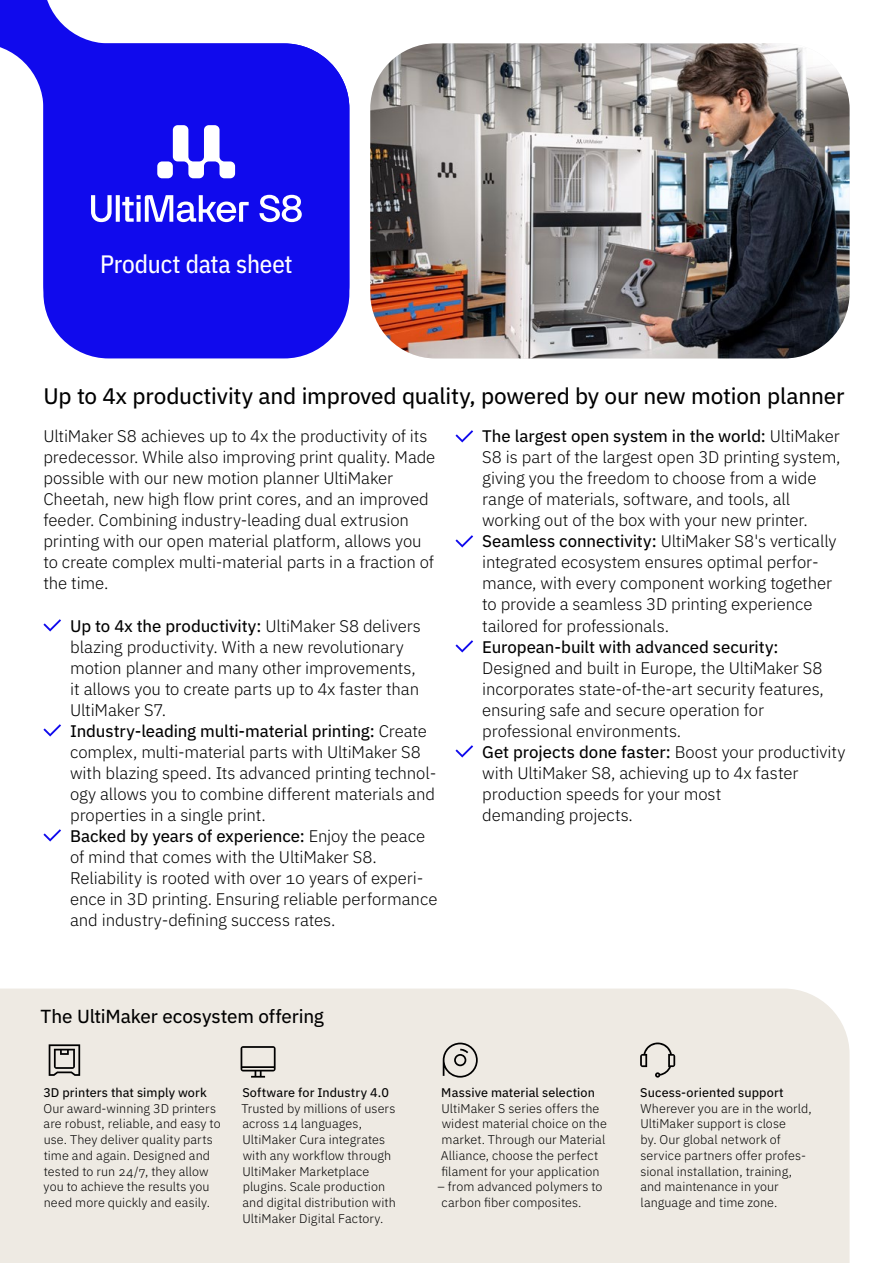
<style>
.page{position:relative;width:893px;height:1263px;background:#fff}
.page>*{position:absolute;margin:0;border:0;box-sizing:border-box;transform-origin:0 0}
.t1{font:25.2px "IBM Plex Sans Cond Text";letter-spacing:-.01em;color:#fff}
.t2{font:22.5px "IBM Plex Sans Text";letter-spacing:-.01em;color:#000}
.t3{font:18.9px "IBM Plex Sans Text";letter-spacing:-.005em;color:#000}
.t4{font:300 16.8px/21px "IBM Plex Sans";letter-spacing:-.005em;color:#000}
.t5{font:16.8px "IBM Plex Sans Text";letter-spacing:-.005em;color:#000}
.t6{font:300 12.6px/15.8px "IBM Plex Sans";letter-spacing:.005em;color:#000}
.t7{font:12.6px "IBM Plex Sans Text";letter-spacing:.01em;color:#000}
.s1{font-family:"IBM Plex Sans";font-weight:300}
.s2{font-family:"IBM Plex Sans Text";font-weight:400}
</style>
<div class="page">
<div style="left:0;top:988px;width:849px;height:275px;background:#eeeae3"></div>
<img style="left:370px;top:43px;width:479px;height:315px">
<svg style="left:0;top:0;width:349px;height:349px"></svg>
<div style="left:43px;top:43px;width:306px;height:315px;background:#100aed;border-radius:65px"></div>
<svg style="left:640px;top:1042px;width:35px;height:35px"></svg>
<svg style="left:49px;top:1044px;width:31px;height:32px"></svg>
<svg style="left:241px;top:1046px;width:35px;height:31px"></svg>
<svg style="left:443px;top:1042px;width:35px;height:35px"></svg>
<svg style="left:43px;top:619px;width:18px;height:12px"></svg>
<svg style="left:43px;top:724px;width:18px;height:12px"></svg>
<svg style="left:43px;top:829px;width:18px;height:12px"></svg>
<svg style="left:455px;top:430px;width:18px;height:12px"></svg>
<svg style="left:455px;top:535px;width:18px;height:12px"></svg>
<svg style="left:455px;top:640px;width:18px;height:12px"></svg>
<svg style="left:455px;top:745px;width:18px;height:12px"></svg>
<svg style="left:91px;top:125px;width:211px;height:97px"></svg>
<h1 class="t1" style="left:100px;top:245px;width:194px">Product data sheet</h1>
<h2 class="t2" style="left:43px;top:378px;width:802px">Up to 4x productivity and improved quality, powered by our new motion planner</h2>
<p class="t4" style="left:43px;top:425px;width:393px">UltiMaker S8 achieves up to 4x the productivity of its predecessor. While also improving print quality. Made possible with our new motion planner UltiMaker Cheetah, new high flow print cores, and an improved feeder. Combining industry-leading dual extrusion printing with our open material platform, allows you to create complex multi-material parts in a fraction of the time.</p>
<p class="t5" style="left:70px;top:613px;width:352px">Up to 4x the productivity: <span class="s1">UltiMaker S8 delivers</span></p>
<p class="t4" style="left:70px;top:635px;width:351px">blazing productivity. With a new revolutionary motion planner and many other improvements, it allows you to create parts up to 4x faster than UltiMaker S7.</p>
<p class="t5" style="left:70px;top:718px;width:358px">Industry-leading multi-material printing: <span class="s1">Create</span></p>
<p class="t4" style="left:70px;top:740px;width:368px">complex, multi-material parts with UltiMaker S8 with blazing speed. Its advanced printing technol&shy;ogy allows you to combine different materials and properties in a single print.</p>
<p class="t5" style="left:70px;top:823px;width:357px">Backed by years of experience: <span class="s1">Enjoy the peace</span></p>
<p class="t4" style="left:70px;top:845px;width:369px">of mind that comes with the UltiMaker S8.<br>Reliability is rooted with over 10 years of experi&shy;ence in 3D printing. Ensuring reliable performance and industry-defining success rates.</p>
<p class="t5" style="left:482px;top:424px;width:359px">The largest open system in the world: <span class="s1">UltiMaker</span></p>
<p class="t4" style="left:482px;top:446px;width:360px">S8 is part of the largest open 3D printing system, giving you the freedom to choose from a wide range of materials, software, and tools, all working out of the box with your new printer.<br><span class="s2">Seamless connectivity:</span> UltiMaker S8's vertically integrated ecosystem ensures optimal perfor&shy;mance, with every component working together to provide a seamless 3D printing experience tailored for professionals.</p>
<p class="t5" style="left:482px;top:634px;width:298px">European-built with advanced security:</p>
<p class="t4" style="left:482px;top:656px;width:343px">Designed and built in Europe, the UltiMaker S8 incorporates state-of-the-art security features, ensuring safe and secure operation for professional environments.</p>
<p class="t5" style="left:482px;top:739px;width:365px">Get projects done faster: <span class="s1">Boost your productivity</span></p>
<p class="t4" style="left:482px;top:761px;width:318px">with UltiMaker S8, achieving up to 4x faster production speeds for your most demanding projects.</p>
<p class="t3" style="left:41px;top:1001px;width:285px">The UltiMaker ecosystem offering</p>
<p class="t7" style="left:43px;top:1083px;width:165px">3D printers that simply work</p>
<p class="t6" style="left:43px;top:1099px;width:179px">Our award-winning 3D printers are robust, reliable, and easy to use. They deliver quality parts time and again. Designed and tested to run 24/7, they allow you to achieve the results you need more quickly and easily.</p>
<p class="t7" style="left:242px;top:1083px;width:148px">Software for Industry 4.0</p>
<p class="t6" style="left:241px;top:1099px;width:156px">Trusted by millions of users across 14 languages,<br>UltiMaker Cura integrates with any workflow through<br>UltiMaker Marketplace plugins. Scale production and digital distribution with<br>UltiMaker Digital Factory.</p>
<p class="t7" style="left:441px;top:1083px;width:155px">Massive material selection</p>
<p class="t6" style="left:441px;top:1099px;width:168px">UltiMaker S series offers the widest material choice on the market. Through our Material<br>Alliance, choose the perfect filament for your application</p>
<p class="t6" style="left:442px;top:1178px;width:162px;text-indent:-4px">– from advanced polymers to carbon fiber composites.</p>
<p class="t7" style="left:640px;top:1083px;width:145px">Sucess-oriented support</p>
<p class="t6" style="left:640px;top:1099px;width:173px">Wherever you are in the world,<br>UltiMaker support is close<br>by. Our global network of service partners offer profes&shy;sional installation, training, and maintenance in your language and time zone.</p>
</div>
